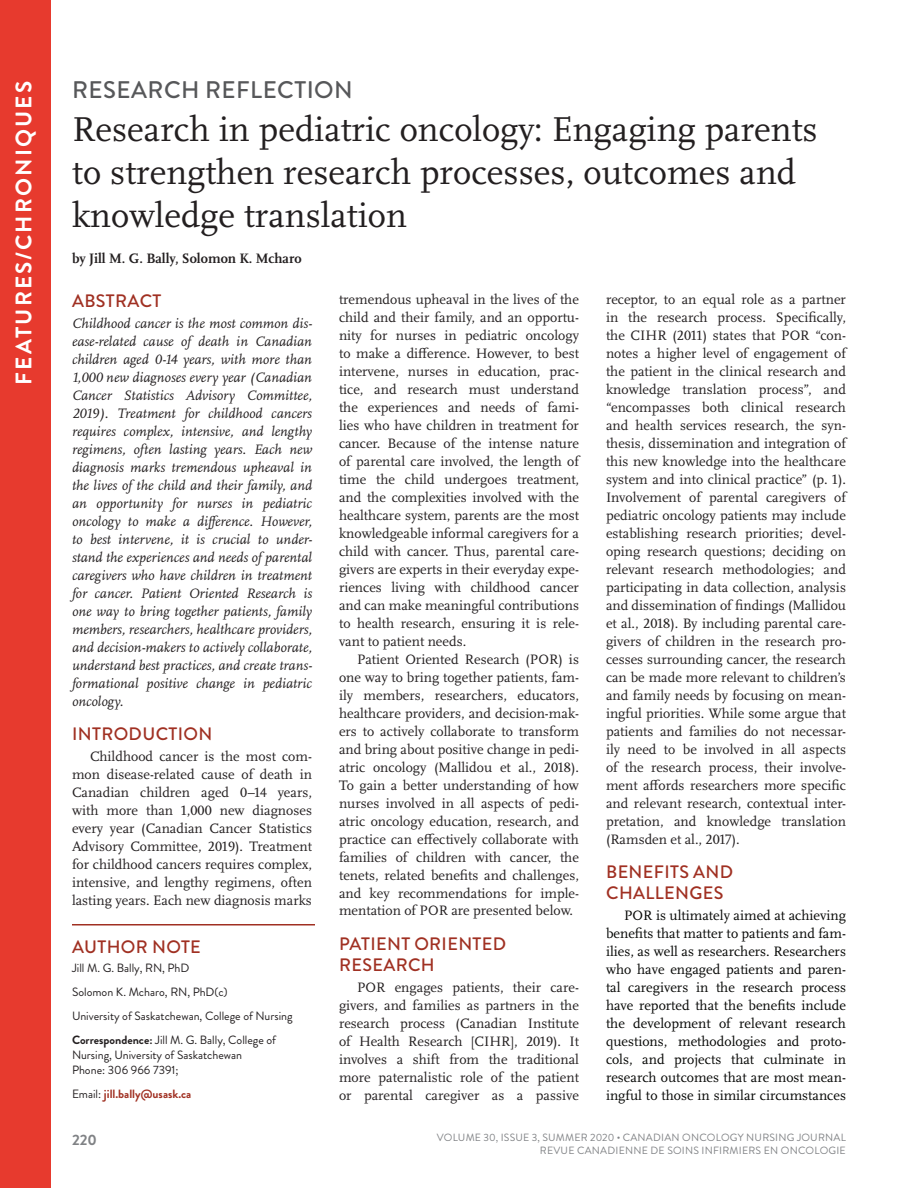
<style>
.page{position:relative;width:918px;height:1188px;background:#fff}
.page>*{position:absolute;margin:0;border:0;box-sizing:border-box;transform-origin:0 0}
.t1{font:36px/43.2px "Scala Pro";color:#231f20}
.t2{font:500 24px "Brandon Grotesque";color:#57585a}
.t3{font:700 22.5px "Brandon Grotesque";letter-spacing:.095em;color:#fff}
.t4{font:500 18px/21px "Brandon Grotesque";letter-spacing:.02em;color:#a03022}
.t5{font:700 15px "Brandon Grotesque";color:#808285}
.t6{font:14.25px/18px "Scala Pro";color:#231f20;text-align:justify}
.t7{font:italic 14.25px/18px "Scala Pro";color:#231f20;text-align:justify}
.t8{font:14.25px/18px "Scala Pro";color:#040503;text-align:justify}
.t9{font:700 14.25px "Scala Pro";color:#231f20}
.t10{font:12px/24px "Brandon Grotesque";color:#231f20}
.t11{font:700 12px "Brandon Grotesque";color:#a03022}
.t12{font:10.5px/12.6px "Brandon Grotesque";letter-spacing:.02em;color:#808285;text-align:right}
.s1{font-weight:700}
.s2{font-weight:400;color:#231f20}
</style>
<div class="page">
<div style="left:0;top:0;width:51px;height:1188px;background:#e73a2e"></div>
<hr style="left:72px;top:924px;width:243px;height:2px;background:#a03022">
<h3 class="t3" style="left:8px;top:385px;width:302px;rotate:-90deg">FEATURES/Chroniques</h3>
<h2 class="t2" style="left:72px;top:73px;width:15px">RESE</h2>
<h2 class="t2" style="left:131px;top:73px;width:132px">ARCH REFLECTI</h2>
<h2 class="t2" style="left:314px;top:73px;width:40px">ON</h2>
<h1 class="t1" style="left:72px;top:108px;width:747px">Research in pediatric oncology: Engaging parents to strengthen research processes, outcomes and knowledge translation</h1>
<p class="t9" style="left:72px;top:250px;width:231px">by Jill M. G. Bally, Solomon K. Mcharo</p>
<p class="t4" style="left:72px;top:290px;width:79px">ABSTRACT</p>
<p class="t7" style="left:72px;top:314px;width:242px">Childhood cancer is the most common dis&shy;ease-related cause of death in Canadian children aged 0-14 years, with more than 1,000 new diagnoses every year (Canadian Cancer Statistics Advisory Committee, 2019). Treatment for childhood cancers requires complex, intensive, and lengthy regimens, often lasting years. Each new diagnosis marks tremendous upheaval in the lives of the child and their family, and an opportunity for nurses in pediatric oncology to make a difference. However, to best intervene, it is crucial to under&shy;stand the experiences and needs of parental caregivers who have children in treatment for cancer. Patient Oriented Research is one way to bring together patients, family members, researchers, healthcare providers, and decision-makers to actively collaborate, understand best practices, and create trans&shy;formational positive change in pediatric oncology.</p>
<p class="t4" style="left:72px;top:724px;width:81px">I NTRODUCTI</p>
<p class="t4" style="left:183px;top:724px;width:30px">ON</p>
<p class="t6" style="left:72px;top:748px;width:242px;text-indent:18px">Childhood cancer is the most com&shy;mon disease-related cause of death in Canadian children aged 0–14 years, with more than 1,000 new diagnoses every year (Canadian Cancer Statistics Advisory Committee, 2019). Treatment for childhood cancers requires complex, intensive, and lengthy regimens, often lasting years. Each new diagnosis marks</p>
<p class="t6" style="left:339px;top:290px;width:242px">tremendous upheaval in the lives of the child and their family, and an opportu&shy;nity for nurses in pediatric oncology to make a difference. However, to best intervene, nurses in education, prac&shy;tice, and research must understand the experiences and needs of fami&shy;lies who have children in treatment for cancer. Because of the intense nature of parental care involved, the length of time the child undergoes treatment, and the complexities involved with the healthcare system, parents are the most knowledgeable informal caregivers for a child with cancer. Thus, parental care&shy;givers are experts in their everyday expe&shy;riences living with childhood cancer and can make meaningful contributions to health research, ensuring it is rele&shy;vant to patient needs.</p>
<p class="t6" style="left:339px;top:650px;width:242px;text-indent:18px">Patient Oriented Research (POR) is one way to bring together patients, fam&shy;ily members, researchers, educators, healthcare providers, and decision-mak&shy;ers to actively collaborate to transform and bring about positive change in pedi&shy;atric oncology (Mallidou et al., 2018).<br>To gain a better understanding of how nurses involved in all aspects of pedi&shy;atric oncology education, research, and practice can effectively collaborate with families of children with cancer, the tenets, related benefits and challenges, and key recommendations for imple&shy;mentation of POR are presented below.</p>
<p class="t4" style="left:339px;top:934px;width:169px">PATIENT ORIENTED<br>RESE</p>
<p class="t6" style="left:606px;top:290px;width:242px">receptor, to an equal role as a partner in the research process. Specifically, the CIHR (2011) states that POR “con&shy;notes a higher level of engagement of the patient in the clinical research and knowledge translation process”, and “encompasses both clinical research and health services research, the syn&shy;thesis, dissemination and integration of this new knowledge into the healthcare system and into clinical practice” (p. 1).<br>Involvement of parental caregivers of pediatric oncology patients may include establishing research priorities; devel&shy;oping research questions; deciding on relevant research methodologies; and participating in data collection, analysis and dissemination of findings (Mallidou et al., 2018). By including parental care&shy;givers of children in the research pro&shy;cesses surrounding cancer, the research can be made more relevant to children’s and family needs by focusing on mean&shy;ingful priorities. While some argue that patients and families do not necessar&shy;ily need to be involved in all aspects of the research process, their involve&shy;ment affords researchers more specific and relevant research, contextual inter&shy;pretation, and knowledge translation (Ramsden et al., 2017).</p>
<p class="t4" style="left:606px;top:862px;width:129px">BENEFITS AND<br>CHALLENGES</p>
<p class="t8" style="left:606px;top:907px;width:242px;text-indent:18px">POR is ultimately aimed at achieving benefits that matter to patients and fam&shy;ilies, as well as researchers. Researchers who have engaged patients and paren&shy;tal caregivers in the research process have reported that the benefits include the development of relevant research questions, methodologies and proto&shy;cols, and projects that culminate in research outcomes that are most mean&shy;ingful to those in similar circumstances</p>
<p class="t4" style="left:72px;top:936px;width:120px">AUTHOR NOTE</p>
<p class="t10" style="left:72px;top:956px;width:222px">JILL M. G. BALLY, RN, PHD<br>SOLOMON K. MCHARO, RN, PHD(C)<br>UNIVERSITY OF SASKATCHEWAN, COLLEGE OF NURSING <span class="s1">Correspondence:</span> JILL M. G. BALLY, COLLEGE OF</p>
<p class="t10" style="left:72px;top:1048px;width:172px;line-height:15px">NURSING, UNIVERSITY OF SASKATCHEWAN<br>PHONE: 306 966 7391;</p>
<p class="t11" style="left:72px;top:1085px;width:121px"><span class="s2">EMAIL:</span> jill.bally@usask.ca</p>
<p class="t4" style="left:383px;top:955px;width:53px">ARCH</p>
<p class="t6" style="left:339px;top:979px;width:242px;text-indent:18px">POR engages patients, their care&shy;givers, and families as partners in the research process (Canadian Institute of Health Research [CIHR], 2019). It involves a shift from the traditional more paternalistic role of the patient or parental caregiver as a passive</p>
<p class="t5" style="left:72px;top:1129px;width:26px">220</p>
<p class="t12" style="left:437px;top:1132px;width:411px">VOLUME 30, ISSUE 3, SUMMER 2020 • CANADIAN ONCOLOGY N URSI NG JOURNAL<br>REVUE CANADI ENNE DE SOI NS I NFI RMI ERS EN ONCOLOGI E</p>
</div>
